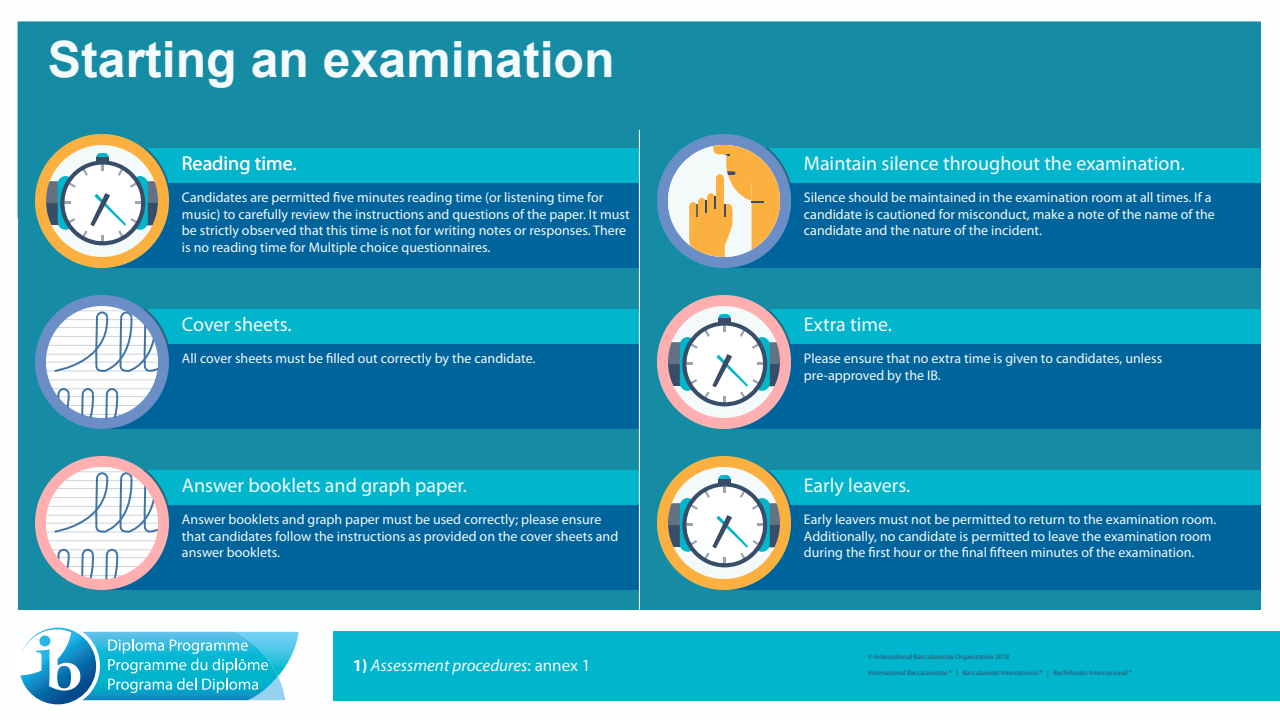
<style>
.page{position:relative;width:1280px;height:720px;background:#fff}
.page>*{position:absolute;margin:0;border:0;box-sizing:border-box;transform-origin:0 0}
.t1{font:700 50px "Arial";color:#f4f9f9}
.t2{font:20px "Myriad Pro Regular 15";color:#f4f9f9}
.t3{font:italic 17px "Myriad Pro";color:#f4f9f9}
.t4{font:14px/16.8px "Myriad Pro Regular 15";color:#f4f9f9}
.t5{font:7px "Myriad Pro Regular 15";color:#394d68}
.s1{font-weight:700;font-style:normal}
.s2{font-family:"Myriad Pro Regular 15";font-style:normal}
</style>
<div class="page">
<div style="left:333px;top:631px;width:947px;height:70px;background:#00b5cc"></div>
<div style="left:18px;top:22px;width:1243px;height:588px;background:#168ba4"></div>
<div style="left:716px;top:309px;width:545px;height:35px;background:#00b5cc"></div>
<div style="left:724px;top:344px;width:537px;height:85px;background:#00649c"></div>
<div style="left:657px;top:295px;width:134px;height:134px;background:#ffafaf;border-radius:50%"></div>
<svg style="left:664px;top:302px;width:129px;height:120px"></svg>
<div style="left:716px;top:470px;width:545px;height:35px;background:#00b5cc"></div>
<div style="left:724px;top:505px;width:537px;height:85px;background:#00649c"></div>
<div style="left:657px;top:456px;width:134px;height:134px;background:#fbb040;border-radius:50%"></div>
<svg style="left:664px;top:463px;width:129px;height:120px"></svg>
<div style="left:716px;top:148px;width:545px;height:35px;background:#00b5cc"></div>
<div style="left:724px;top:183px;width:537px;height:85px;background:#00649c"></div>
<div style="left:657px;top:134px;width:134px;height:134px;background:#6b8ec7;border-radius:50%"></div>
<svg style="left:664px;top:141px;width:129px;height:120px"></svg>
<div style="left:94px;top:148px;width:545px;height:35px;background:#00b5cc"></div>
<div style="left:102px;top:183px;width:537px;height:85px;background:#00649c"></div>
<div style="left:35px;top:134px;width:134px;height:134px;background:#fbb040;border-radius:50%"></div>
<svg style="left:42px;top:141px;width:129px;height:120px"></svg>
<div style="left:94px;top:309px;width:545px;height:35px;background:#00b5cc"></div>
<div style="left:102px;top:344px;width:537px;height:85px;background:#00649c"></div>
<div style="left:35px;top:295px;width:134px;height:134px;background:#6b8ec7;border-radius:50%"></div>
<div style="left:46px;top:306px;width:112px;height:112px;background:#fff;border-radius:50%"></div>
<hr style="left:46px;top:327px;width:112px;height:1px;background:#394d68">
<hr style="left:46px;top:362px;width:112px;height:1px;background:#394d68">
<hr style="left:46px;top:336px;width:112px;height:1px;background:#394d68">
<hr style="left:46px;top:370px;width:112px;height:2px;background:#394d68">
<hr style="left:46px;top:310px;width:112px;height:1px;background:#394d68">
<hr style="left:46px;top:345px;width:112px;height:1px;background:#394d68">
<hr style="left:46px;top:379px;width:112px;height:1px;background:#394d68">
<hr style="left:46px;top:319px;width:112px;height:1px;background:#394d68">
<hr style="left:46px;top:354px;width:112px;height:1px;background:#394d68">
<div style="left:94px;top:470px;width:545px;height:35px;background:#00b5cc"></div>
<div style="left:102px;top:505px;width:537px;height:85px;background:#00649c"></div>
<div style="left:35px;top:456px;width:134px;height:134px;background:#ffafaf;border-radius:50%"></div>
<div style="left:46px;top:467px;width:112px;height:112px;background:#fff;border-radius:50%"></div>
<hr style="left:46px;top:488px;width:112px;height:1px;background:#394d68">
<hr style="left:46px;top:523px;width:112px;height:1px;background:#394d68">
<hr style="left:46px;top:497px;width:112px;height:1px;background:#394d68">
<hr style="left:46px;top:532px;width:112px;height:1px;background:#394d68">
<hr style="left:46px;top:471px;width:112px;height:1px;background:#394d68">
<hr style="left:46px;top:506px;width:112px;height:1px;background:#394d68">
<hr style="left:46px;top:540px;width:112px;height:1px;background:#394d68">
<hr style="left:46px;top:480px;width:112px;height:1px;background:#394d68">
<hr style="left:46px;top:515px;width:112px;height:1px;background:#394d68">
<hr style="left:639px;top:130px;width:1px;height:480px;background:#fff">
<svg style="left:55px;top:309px;width:114px;height:63px"></svg>
<svg style="left:46px;top:388px;width:112px;height:31px"></svg>
<svg style="left:55px;top:470px;width:114px;height:63px"></svg>
<svg style="left:46px;top:549px;width:112px;height:30px"></svg>
<svg style="left:20px;top:627px;width:279px;height:78px"></svg>
<h1 class="t1" style="left:48px;top:27px;width:568px">Starting an examination</h1>
<h2 class="t2" style="left:182px;top:152px;width:116px">Reading time.</h2>
<p class="t4" style="left:182px;top:189px;width:449px">Candidates are permitted five minutes reading time (or listening time for music) to carefully review the instructions and questions of the paper. It must be strictly observed that this time is not for writing notes or responses. There is no reading time for Multiple choice questionnaires.</p>
<h2 class="t2" style="left:182px;top:313px;width:111px">Cover sheets.</h2>
<p class="t4" style="left:182px;top:350px;width:355px">All cover sheets must be filled out correctly by the candidate.</p>
<h2 class="t2" style="left:182px;top:474px;width:287px">Answer booklets and graph paper.</h2>
<p class="t4" style="left:182px;top:511px;width:438px">Answer booklets and graph paper must be used correctly; please ensure that candidates follow the instructions as provided on the cover sheets and answer booklets.</p>
<p class="t3" style="left:353px;top:654px;width:239px"><span class="s1">1)</span> Assessment procedures<span class="s2">: annex 1</span></p>
<h2 class="t2" style="left:804px;top:152px;width:382px">Maintain silence throughout the examination.</h2>
<p class="t4" style="left:804px;top:189px;width:412px">Silence should be maintained in the examination room at all times. If a candidate is cautioned for misconduct, make a note of the name of the candidate and the nature of the incident.</p>
<h2 class="t2" style="left:804px;top:313px;width:90px">Extra time.</h2>
<p class="t4" style="left:804px;top:350px;width:360px">Please ensure that no extra time is given to candidates, unless pre-approved by the IB.</p>
<h2 class="t2" style="left:804px;top:474px;width:108px">Early leavers.</h2>
<p class="t4" style="left:804px;top:511px;width:414px">Early leavers must not be permitted to return to the examination room.<br>Additionally, no candidate is permitted to leave the examination room during the first hour or the final fifteen minutes of the examination.</p>
<p class="t5" style="left:868px;top:653px;width:143px">© International Baccalaureate Organization 2018</p>
<p class="t5" style="left:868px;top:669px;width:265px">International Baccalaureate ® | Baccalauréat International ® | Bachillerato Internacional ®</p>
</div>
